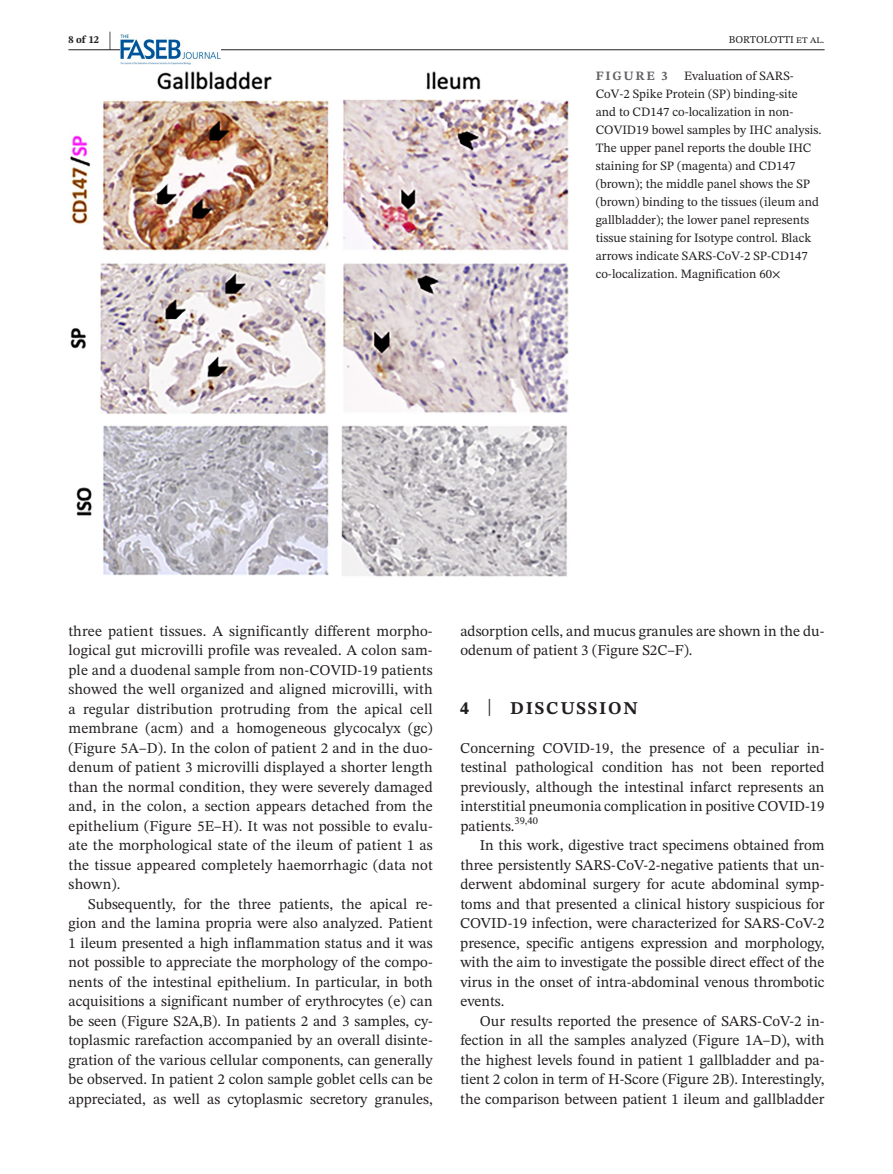
<style>
.page{position:relative;width:893px;height:1174px;background:#fff}
.page>*{position:absolute;margin:0;border:0;box-sizing:border-box;transform-origin:0 0}
.t1{font:700 18px "STIX Two Text";letter-spacing:.1em;color:#231f20}
.t2{font:15px/19.5px "STIX Two Text";color:#231f20;text-align:justify}
.t3{font:12.75px/18px "STIX Two Text";color:#231f20}
.t4{font:700 12.75px "STIX Two Text";letter-spacing:.14em;color:#636366}
.t5{font:10.5px "STIX Two Text";color:#231f20}
.t6{font:700 10.5px "STIX Two Text";color:#231f20}
.s1{font-size:21px}
.s2{font-weight:400;font-size:23.7px}
</style>
<div class="page">
<hr style="left:68px;top:49px;width:756px;height:1px;background:#231f20">
<img style="left:121px;top:35px;width:99px;height:30px">
<img style="left:69px;top:71px;width:500px;height:506px">
<p class="t6" style="left:68px;top:32px;width:44px">8 of 12 <span class="s1">|</span></p>
<p class="t5" style="left:729px;top:32px;width:97px">BORTOLOTTI et al.</p>
<p class="t3" style="left:596px;top:66px;width:227px;text-indent:88px">Evaluation of SARS-CoV-2 Spike Protein (SP) binding-site<br>and to CD147 co-localization in non-COVID19 bowel samples by IHC analysis.<br>The upper panel reports the double IHC staining for SP (magenta) and CD147 (brown); the middle panel shows the SP (brown) binding to the tissues (ileum and gallbladder); the lower panel represents tissue staining for Isotype control. Black arrows indicate SARS-CoV-2 SP-CD147 co-localization. Magnification 60×</p>
<p class="t4" style="left:596px;top:66px;width:74px">FIGURE 3</p>
<p class="t2" style="left:68px;top:621px;width:366px">three patient tissues. A significantly different morpho&shy;logical gut microvilli profile was revealed. A colon sam&shy;ple and a duodenal sample from non-COVID-19 patients showed the well organized and aligned microvilli, with a regular distribution protruding from the apical cell membrane (acm) and a homogeneous glycocalyx (gc) (Figure 5A–D). In the colon of patient 2 and in the duo&shy;denum of patient 3 microvilli displayed a shorter length than the normal condition, they were severely damaged and, in the colon, a section appears detached from the epithelium (Figure 5E–H). It was not possible to evalu&shy;ate the morphological state of the ileum of patient 1 as the tissue appeared completely haemorrhagic (data not shown).</p>
<p class="t2" style="left:69px;top:894px;width:366px;text-indent:20px">Subsequently, for the three patients, the apical re&shy;gion and the lamina propria were also analyzed. Patient 1 ileum presented a high inflammation status and it was not possible to appreciate the morphology of the compo&shy;nents of the intestinal epithelium. In particular, in both acquisitions a significant number of erythrocytes (e) can be seen (Figure S2A,B). In patients 2 and 3 samples, cy&shy;toplasmic rarefaction accompanied by an overall disinte&shy;gration of the various cellular components, can generally be observed. In patient 2 colon sample goblet cells can be appreciated, as well as cytoplasmic secretory granules,</p>
<p class="t2" style="left:460px;top:621px;width:366px">adsorption cells, and mucus granules are shown in the du&shy;odenum of patient 3 (Figure S2C–F).</p>
<p class="t1" style="left:460px;top:695px;width:179px">4 <span class="s2">|</span> DISCUSSION</p>
<p class="t2" style="left:460px;top:738px;width:366px">Concerning COVID-19, the presence of a peculiar in&shy;testinal pathological condition has not been reported previously, although the intestinal infarct represents an interstitial pneumonia complication in positive COVID-19 patients.</p>
<p class="t5" style="left:514px;top:813px;width:25px">39,40</p>
<p class="t2" style="left:460px;top:835px;width:366px;text-indent:20px">In this work, digestive tract specimens obtained from three persistently SARS-CoV-2-negative patients that un&shy;derwent abdominal surgery for acute abdominal symp&shy;toms and that presented a clinical history suspicious for COVID-19 infection, were characterized for SARS-CoV-2 presence, specific antigens expression and morphology, with the aim to investigate the possible direct effect of the virus in the onset of intra-abdominal venous thrombotic events.</p>
<p class="t2" style="left:460px;top:1011px;width:366px;text-indent:20px">Our results reported the presence of SARS-CoV-2 in&shy;fection in all the samples analyzed (Figure 1A–D), with the highest levels found in patient 1 gallbladder and pa&shy;tient 2 colon in term of H-Score (Figure 2B). Interestingly, the comparison between patient 1 ileum and gallbladder</p>
</div>
